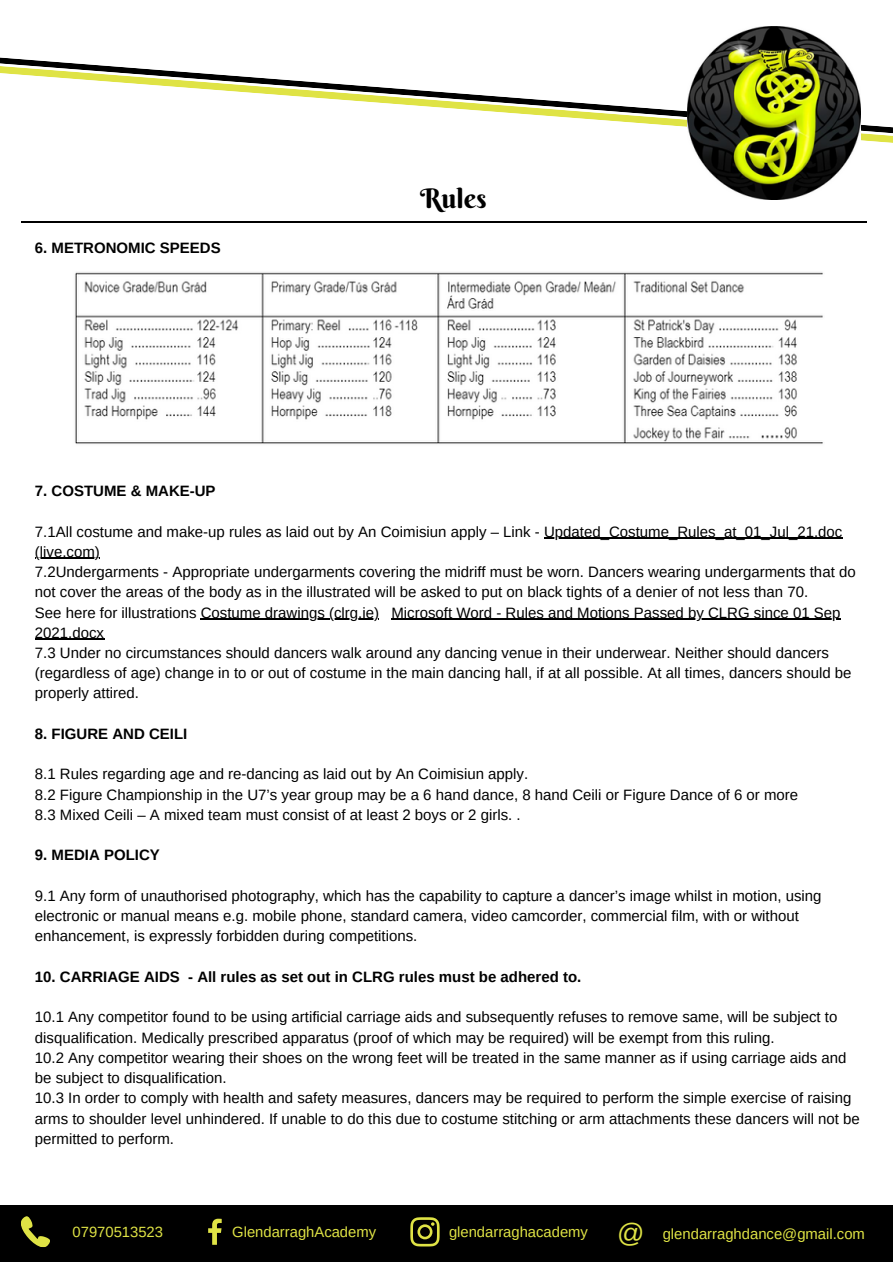
<style>
.page{position:relative;width:893px;height:1264px;background:#fff}
.page>*{position:absolute;margin:0;border:0;box-sizing:border-box;transform-origin:0 0}
.t1{font:27px "Berkshire Swash";color:#000}
.t2{font:27px "Arimo";color:#dfe345}
.t3{font:15px/20.2px "Arimo";color:#000}
.t4{font:700 15px "Arimo";color:#000}
.t5{font:14.85px "Arimo";color:#dfe345}
</style>
<div class="page">
<div style="left:0;top:1205px;width:892px;height:57px;background:#000"></div>
<svg style="left:208px;top:1218px;width:14px;height:27px"></svg>
<svg style="left:410px;top:1217px;width:29px;height:29px"></svg>
<svg style="left:21px;top:1216px;width:29px;height:31px"></svg>
<svg style="left:0;top:57px;width:892px;height:86px"></svg>
<hr style="left:21px;top:221px;width:845px;height:2px;background:#000">
<img style="left:687px;top:26px;width:173px;height:174px">
<img style="left:75px;top:272px;width:748px;height:172px">
<hr style="left:544px;top:537px;width:298px;height:2px;background:#000">
<hr style="left:35px;top:558px;width:65px;height:1px;background:#000">
<hr style="left:201px;top:618px;width:178px;height:1px;background:#000">
<hr style="left:391px;top:618px;width:449px;height:1px;background:#000">
<hr style="left:35px;top:639px;width:69px;height:1px;background:#000">
<p class="t4" style="left:35px;top:239px;width:187px">6. METRONOMIC SPEEDS</p>
<p class="t1" style="left:420px;top:181px;width:68px">Rules</p>
<p class="t4" style="left:35px;top:482px;width:182px">7. COSTUME &amp; MAKE-UP</p>
<p class="t3" style="left:35px;top:521px;width:808px">7.1All costume and make-up rules as laid out by An Coimisiun apply – Link - Updated_Costume_Rules_at_01_Jul_21.doc (live.com)</p>
<p class="t3" style="left:35px;top:561px;width:822px">7.2Undergarments - Appropriate undergarments covering the midriff must be worn. Dancers wearing undergarments that do not cover the areas of the body as in the illustrated will be asked to put on black tights of a denier of not less than 70.</p>
<p class="t3" style="left:35px;top:602px;width:807px">See here for illustrations Costume drawings (clrg.ie) Microsoft Word - Rules and Motions Passed by CLRG since 01 Sep<br>2021.docx</p>
<p class="t3" style="left:35px;top:642px;width:818px">7.3 Under no circumstances should dancers walk around any dancing venue in their underwear. Neither should dancers (regardless of age) change in to or out of costume in the main dancing hall, if at all possible. At all times, dancers should be properly attired.</p>
<p class="t4" style="left:35px;top:725px;width:154px">8. FIGURE AND CEILI</p>
<p class="t3" style="left:35px;top:764px;width:495px">8.1 Rules regarding age and re-dancing as laid out by An Coimisiun apply.</p>
<p class="t3" style="left:35px;top:784px;width:764px">8.2 Figure Championship in the U7’s year group may be a 6 hand dance, 8 hand Ceili or Figure Dance of 6 or more</p>
<p class="t3" style="left:35px;top:804px;width:487px">8.3 Mixed Ceili – A mixed team must consist of at least 2 boys or 2 girls. .</p>
<p class="t4" style="left:35px;top:846px;width:126px">9. MEDIA POLICY</p>
<p class="t3" style="left:35px;top:885px;width:788px">9.1 Any form of unauthorised photography, which has the capability to capture a dancer’s image whilst in motion, using electronic or manual means e.g. mobile phone, standard camera, video camcorder, commercial film, with or without enhancement, is expressly forbidden during competitions.</p>
<p class="t4" style="left:35px;top:968px;width:548px">10. CARRIAGE AIDS - All rules as set out in CLRG rules must be adhered to.</p>
<p class="t3" style="left:35px;top:1007px;width:803px">10.1 Any competitor found to be using artificial carriage aids and subsequently refuses to remove same, will be subject to disqualification. Medically prescribed apparatus (proof of which may be required) will be exempt from this ruling.</p>
<p class="t3" style="left:35px;top:1047px;width:813px">10.2 Any competitor wearing their shoes on the wrong feet will be treated in the same manner as if using carriage aids and be subject to disqualification.</p>
<p class="t3" style="left:35px;top:1087px;width:826px">10.3 In order to comply with health and safety measures, dancers may be required to perform the simple exercise of raising arms to shoulder level unhindered. If unable to do this due to costume stitching or arm attachments these dancers will not be permitted to perform.</p>
<p class="t5" style="left:73px;top:1223px;width:92px">07970513523</p>
<p class="t5" style="left:232px;top:1223px;width:145px">GlendarraghAcademy</p>
<p class="t5" style="left:449px;top:1223px;width:140px">glendarraghacademy</p>
<p class="t2" style="left:617px;top:1217px;width:29px">@</p>
<p class="t5" style="left:662px;top:1225px;width:204px">glendarraghdance@gmail.com</p>
</div>
